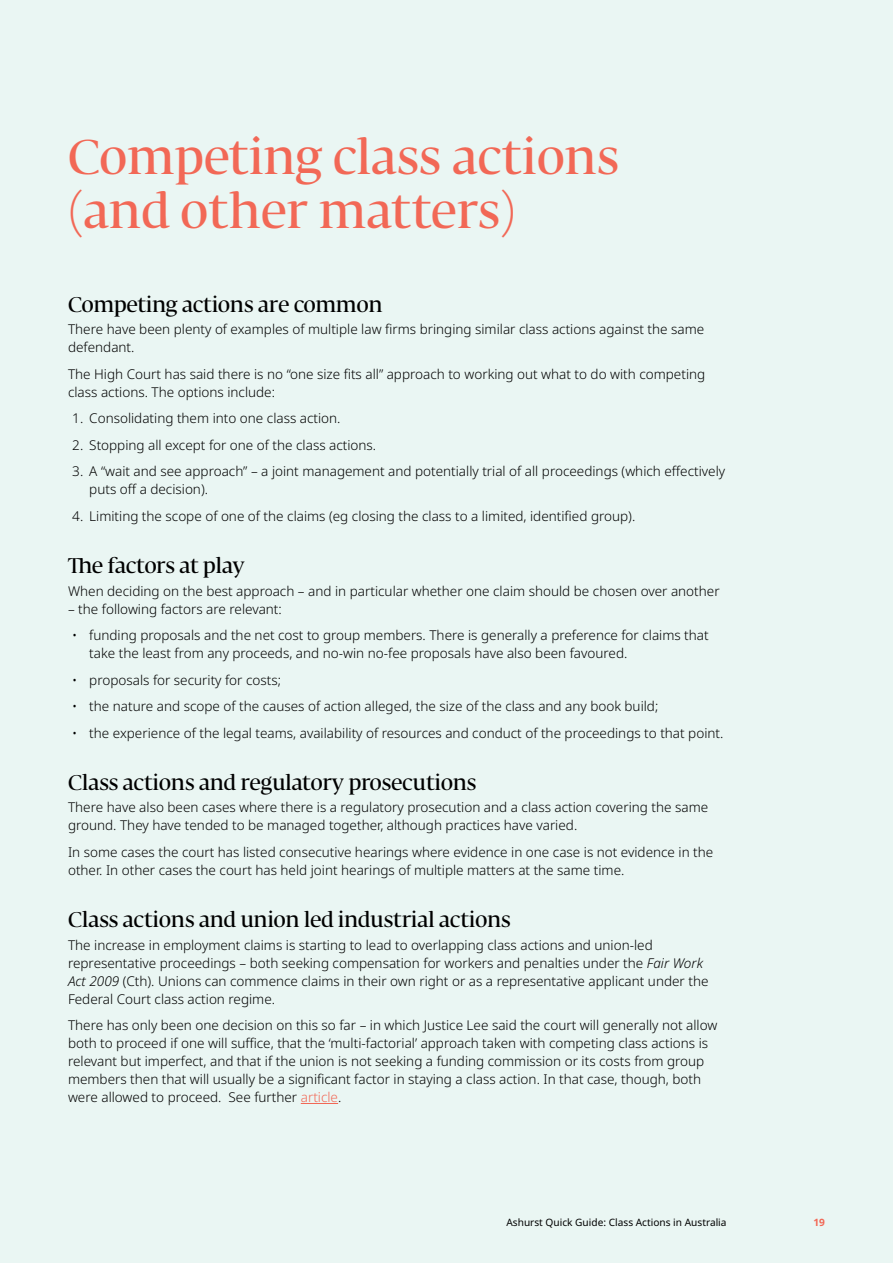
<style>
.page{position:relative;width:893px;height:1263px;background:#eaf6f3}
.page>*{position:absolute;margin:0;border:0;box-sizing:border-box;transform-origin:0 0}
.t1{font:500 48px/54px "Fedra Serif Display";letter-spacing:.02em;color:#f26856}
.t2{font:500 21px "Fedra Serif Display";letter-spacing:.01em;color:#000}
.t3{font:300 13.5px/18px "Noto Sans";color:#000}
.t4{font:10.2px "Noto Sans";color:#000}
.t5{font:700 10.2px "Noto Sans";color:#f26856}
.s1{font-style:italic}
.s2{color:#f26856}
</style>
<div class="page">
<hr style="left:301px;top:1103px;width:37px;height:1px;background:#f26856">
<h1 class="t1" style="left:68px;top:135px;width:552px">Competing class actions (and other matters)</h1>
<h2 class="t2" style="left:68px;top:292px;width:316px">Competing actions are common</h2>
<p class="t3" style="left:68px;top:321px;width:638px">There have been plenty of examples of multiple law firms bringing similar class actions against the same defendant.</p>
<p class="t3" style="left:68px;top:365px;width:639px">The High Court has said there is no “one size fits all” approach to working out what to do with competing class actions. The options include:</p>
<p class="t3" style="left:72px;top:410px;width:270px">1. Consolidating them into one class action.</p>
<p class="t3" style="left:72px;top:436px;width:305px">2. Stopping all except for one of the class actions.</p>
<p class="t3" style="left:89px;top:463px;width:637px;text-indent:-17px">3. A “wait and see approach” – a joint management and potentially trial of all proceedings (which effectively puts off a decision).</p>
<p class="t3" style="left:72px;top:507px;width:564px">4. Limiting the scope of one of the claims (eg closing the class to a limited, identified group).</p>
<h2 class="t2" style="left:68px;top:553px;width:178px">The factors at play</h2>
<p class="t3" style="left:68px;top:582px;width:653px">When deciding on the best approach – and in particular whether one claim should be chosen over another</p>
<p class="t3" style="left:68px;top:600px;width:215px">– the following factors are relevant:</p>
<p class="t3" style="left:89px;top:626px;width:621px;text-indent:-17px">• funding proposals and the net cost to group members. There is generally a preference for claims that take the least from any proceeds, and no-win no-fee proposals have also been favoured.</p>
<p class="t3" style="left:72px;top:671px;width:210px">• proposals for security for costs;</p>
<p class="t3" style="left:72px;top:697px;width:588px">• the nature and scope of the causes of action alleged, the size of the class and any book build;</p>
<p class="t3" style="left:72px;top:724px;width:653px">• the experience of the legal teams, availability of resources and conduct of the proceedings to that point.</p>
<h2 class="t2" style="left:68px;top:770px;width:410px">Class actions and regulatory prosecutions</h2>
<p class="t3" style="left:68px;top:799px;width:642px">There have also been cases where there is a regulatory prosecution and a class action covering the same ground. They have tended to be managed together, although practices have varied.</p>
<p class="t3" style="left:68px;top:843px;width:647px">In some cases the court has listed consecutive hearings where evidence in one case is not evidence in the other. In other cases the court has held joint hearings of multiple matters at the same time.</p>
<h2 class="t2" style="left:68px;top:907px;width:444px">Class actions and union led industrial actions</h2>
<p class="t3" style="left:68px;top:936px;width:642px">The increase in employment claims is starting to lead to overlapping class actions and union-led representative proceedings – both seeking compensation for workers and penalties under the <span class="s1">Fair Work Act 2009</span> (Cth). Unions can commence claims in their own right or as a representative applicant under the Federal Court class action regime.</p>
<p class="t3" style="left:68px;top:1016px;width:651px">There has only been one decision on this so far – in which Justice Lee said the court will generally not allow both to proceed if one will suffice, that the ‘multi-factorial’ approach taken with competing class actions is relevant but imperfect, and that if the union is not seeking a funding commission or its costs from group members then that will usually be a significant factor in staying a class action. In that case, though, both were allowed to proceed. See further <span class="s2">article</span>.</p>
<p class="t4" style="left:506px;top:1216px;width:222px">Ashurst Quick Guide: Class Actions in Australia</p>
<p class="t5" style="left:813px;top:1216px;width:13px">19</p>
</div>
